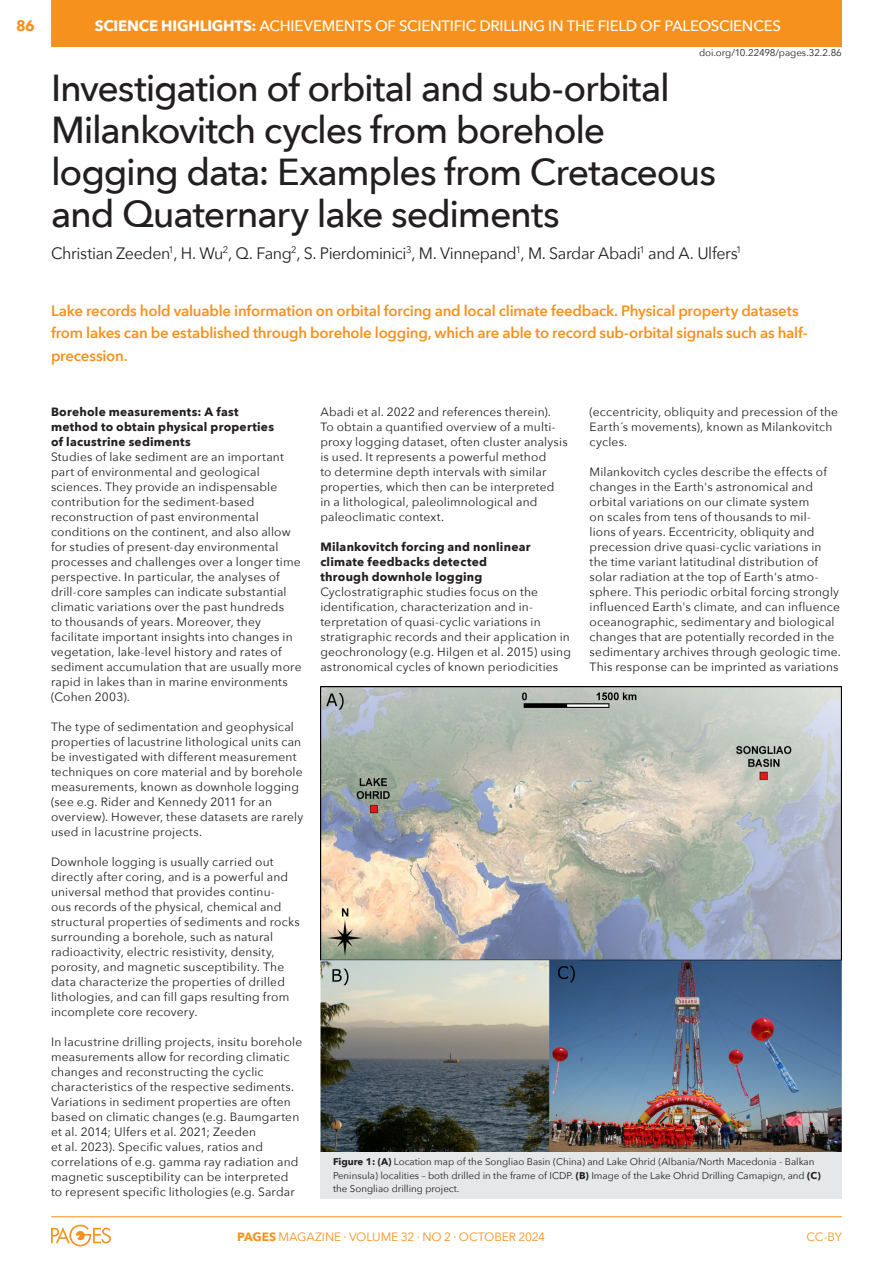
<style>
.page{position:relative;width:893px;height:1263px;background:#fff}
.page>*{position:absolute;margin:0;border:0;box-sizing:border-box;transform-origin:0 0}
.ARTICLE-Title{font:500 37.5px/42px "Avenir Next";letter-spacing:-.035em;color:#231f20}
.ARTICLE-Authors{font:16.5px "Avenir Next";letter-spacing:-.025em;color:#231f20}
.ARTICLE-Abstract{font:600 15px/22.5px "Avenir Next";letter-spacing:-.015em;color:#f6911e}
.HEADER-Title{font:500 15px "Avenir Next";letter-spacing:-.015em;color:#fff}
.PAGE_NUMBER{font:700 15px "Avenir Next";color:#f6911e}
._3col-text{font:12px/15px "Avenir Next";letter-spacing:.015em;color:#231f20}
._3col-subtitles{font:700 12px/15px "Avenir Next";letter-spacing:.02em;color:#231f20}
.t1{font:12px "Avenir Next";letter-spacing:-.005em;color:#f6911e}
.ARTICLE-Figure_Caption{font:9.75px/13.5px "Avenir Next";color:#231f20}
.DOI{font:9.75px "Avenir Next";letter-spacing:-.005em;color:#231f20}
.s1{font-weight:700}
</style>
<div class="page">
<hr style="left:51px;top:1216px;width:791px;height:1px;background:#f6911e">
<svg style="left:51px;top:1225px;width:60px;height:21px"></svg>
<div style="left:51px;top:0;width:791px;height:46px;background:#f6911e"></div>
<div style="left:320px;top:1151px;width:522px;height:48px;background:#e6e7e9"></div>
<img style="left:320px;top:686px;width:522px;height:465px">
<p class="PAGE_NUMBER" style="left:16px;top:13px;width:20px">86</p>
<p class="HEADER-Title" style="left:95px;top:13px;width:688px"><span class="s1">SCIENCE HIGHLIGHTS:</span> Achievements of scientific drilling in the field of paleosciences</p>
<p class="DOI" style="left:699px;top:45px;width:144px">doi.org/10.22498/pages.32.2.86</p>
<p class="ARTICLE-Title" style="left:51px;top:66px;width:666px">I nvestigation of orbital and sub-orbital<br>M ilankovitch cycles from borehole logging data: Examples from Cretaceous and Quaternary lake sediments</p>
<p class="ARTICLE-Authors" style="left:51px;top:239px;width:692px">Christian Zeeden<sup>1</sup>, H. Wu<sup>2</sup>, Q. Fang<sup>2</sup>, S. Pierdominici<sup>3</sup>, M. Vinnepand<sup>1</sup>, M. Sardar Abadi<sup>1</sup> and A. Ulfers<sup>1</sup></p>
<p class="ARTICLE-Abstract" style="left:51px;top:299px;width:758px">Lake records hold valuable information on orbital forcing and local climate feedback. Physical property datasets from lakes can be established through borehole logging, which are able to record sub-orbital signals such as half&shy;precession.</p>
<p class="_3col-subtitles" style="left:51px;top:404px;width:224px">Borehole measurements: A fast method to obtain physical properties of lacustrine sediments</p>
<p class="_3col-text" style="left:51px;top:449px;width:252px">Studies of lake sediment are an important part of environmental and geological sciences. They provide an indispensable contribution for the sediment-based reconstruction of past environmental conditions on the continent, and also allow for studies of present-day environmental processes and challenges over a longer time perspective. In particular, the analyses of drill-core samples can indicate substantial climatic variations over the past hundreds<br>to thousands of years. Moreover, they facilitate important insights into changes in vegetation, lake-level history and rates of sediment accumulation that are usually more rapid in lakes than in marine environments (Cohen 2003).</p>
<p class="_3col-text" style="left:51px;top:719px;width:254px">The type of sedimentation and geophysical properties of lacustrine lithological units can be investigated with different measurement techniques on core material and by borehole measurements, known as downhole logging (see e.g. Rider and Kennedy 2011 for an overview). However, these datasets are rarely used in lacustrine projects.</p>
<p class="_3col-text" style="left:51px;top:854px;width:250px">Downhole logging is usually carried out directly after coring, and is a powerful and universal method that provides continu-<br>ous records of the physical, chemical and structural properties of sediments and rocks surrounding a borehole, such as natural radioactivity, electric resistivity, density, porosity, and magnetic susceptibility. The data characterize the properties of drilled lithologies, and can fill gaps resulting from incomplete core recovery.</p>
<p class="_3col-text" style="left:51px;top:1034px;width:253px">In lacustrine drilling projects, insitu borehole measurements allow for recording climatic changes and reconstructing the cyclic characteristics of the respective sediments.<br>Variations in sediment properties are often based on climatic changes (e.g. Baumgarten et al. 2014; Ulfers et al. 2021; Zeeden<br>et al. 2023). Specific values, ratios and correlations of e.g. gamma ray radiation and magnetic susceptibility can be interpreted to represent specific lithologies (e.g. Sardar</p>
<p class="_3col-text" style="left:320px;top:404px;width:249px">Abadi et al. 2022 and references therein).<br>To obtain a quantified overview of a multi&shy;proxy logging dataset, often cluster analysis is used. It represents a powerful method<br>to determine depth intervals with similar properties, which then can be interpreted in a lithological, paleolimnological and paleoclimatic context.</p>
<p class="_3col-subtitles" style="left:320px;top:539px;width:212px">Milankovitch forcing and nonlinear climate feedbacks detected through downhole logging</p>
<p class="_3col-text" style="left:320px;top:584px;width:252px">Cyclostratigraphic studies focus on the identification, characterization and in&shy;terpretation of quasi-cyclic variations in stratigraphic records and their application in geochronology (e.g. Hilgen et al. 2015) using astronomical cycles of known periodicities</p>
<p class="_3col-text" style="left:590px;top:404px;width:250px">(eccentricity, obliquity and precession of the<br>Earth´s movements), known as Milankovitch cycles.</p>
<p class="_3col-text" style="left:590px;top:464px;width:253px">Milankovitch cycles describe the effects of changes in the Earth's astronomical and orbital variations on our climate system<br>on scales from tens of thousands to mil-<br>lions of years. Eccentricity, obliquity and precession drive quasi-cyclic variations in the time variant latitudinal distribution of solar radiation at the top of Earth's atmo&shy;sphere. This periodic orbital forcing strongly influenced Earth's climate, and can influence oceanographic, sedimentary and biological changes that are potentially recorded in the sedimentary archives through geologic time.<br>This response can be imprinted as variations</p>
<p class="ARTICLE-Figure_Caption" style="left:333px;top:1155px;width:489px"><span class="s1">Figure 1: (A)</span> Location map of the Songliao Basin (China) and Lake Ohrid (Albania/North Macedonia - Balkan<br>Peninsula) localities – both drilled in the frame of ICDP. <span class="s1">(B)</span> Image of the Lake Ohrid Drilling Camapign, and <span class="s1">(C) </span>the Songliao drilling project.</p>
<p class="t1" style="left:237px;top:1227px;width:309px"><span class="s1">PAGES</span> MAGAZINE ∙ VOLUME 32 ∙ NO 2 ∙ Octo ber 2024</p>
<p class="t1" style="left:807px;top:1227px;width:37px">CC-BY</p>
</div>
